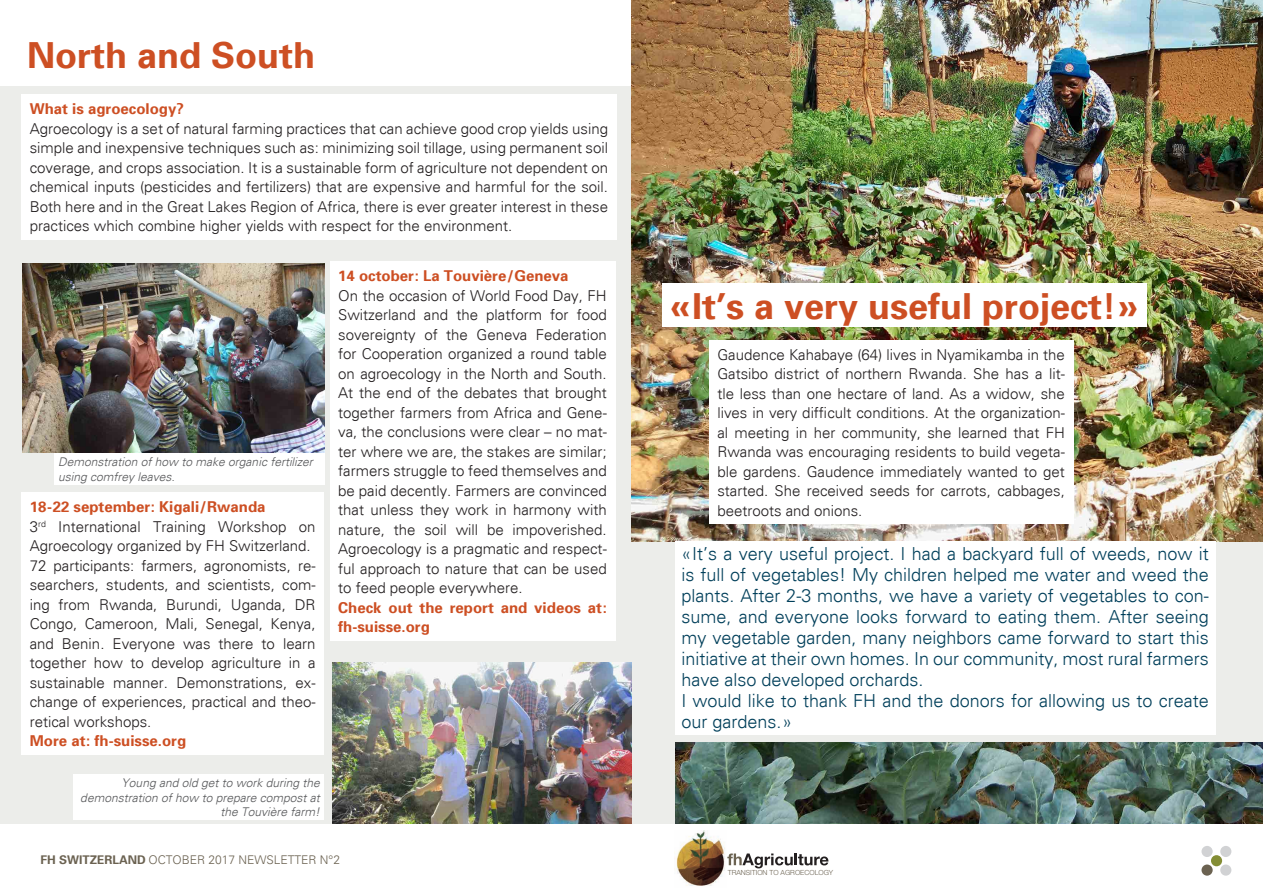
<style>
.page{position:relative;width:1263px;height:893px;background:#fff}
.page>*{position:absolute;margin:0;border:0;box-sizing:border-box;transform-origin:0 0}
.t1{font:700 36px "Univers 65";color:#cd4f23}
.t2{font:300 18px/21px "Univers";color:#003f5a;text-align:justify}
.t3{font:300 15px/19.5px "Univers";color:#231f20;text-align:justify}
.t4{font:700 15px/19.5px "Univers 65";color:#cd4f23}
.t5{font:italic 300 12px/14.4px "Univers";color:#57585a}
.Number_Bold{font:300 12px "Univers";color:#6b6251}
.t6{font:300 7.05px "Helvetica Neue LT Pro";color:#6b6251}
.s1{font-family:"Univers 65";font-weight:700}
</style>
<div class="page">
<div style="left:0;top:86px;width:1263px;height:738px;background:#ecedea"></div>
<div style="left:1211px;top:855px;width:11px;height:11px;background:#848d35;border-radius:50%"></div>
<div style="left:1201px;top:846px;width:12px;height:11px;background:#d1d2d4;border-radius:50%"></div>
<div style="left:1201px;top:864px;width:12px;height:12px;background:#6b6251;border-radius:50%"></div>
<div style="left:1220px;top:846px;width:11px;height:11px;background:#d1d2d4;border-radius:50%"></div>
<div style="left:1220px;top:864px;width:11px;height:12px;background:#d1d2d4;border-radius:50%"></div>
<img style="left:631px;top:0;width:632px;height:541px">
<img style="left:675px;top:743px;width:588px;height:81px">
<div style="left:709px;top:340px;width:364px;height:184px;background:#fff"></div>
<div style="left:21px;top:94px;width:596px;height:146px;background:#fff"></div>
<div style="left:330px;top:261px;width:285px;height:380px;background:#fff"></div>
<img style="left:22px;top:264px;width:302px;height:189px">
<div style="left:21px;top:493px;width:303px;height:262px;background:#fff"></div>
<img style="left:332px;top:662px;width:299px;height:162px">
<div style="left:54px;top:454px;width:270px;height:31px;background:#fff"></div>
<div style="left:73px;top:774px;width:251px;height:46px;background:#fff"></div>
<div style="left:675px;top:541px;width:540px;height:194px;background:#fff"></div>
<div style="left:662px;top:284px;width:484px;height:43px;background:#fff"></div>
<img style="left:675px;top:830px;width:50px;height:56px">
<svg style="left:727px;top:853px;width:101px;height:15px"></svg>
<p class="t1" style="left:27px;top:33px;width:290px">North and South</p>
<p class="t4" style="left:30px;top:98px;width:156px">What is agroecology?</p>
<p class="t3" style="left:30px;top:119px;width:580px">Agroecology is a set of natural farming practices that can achieve good crop yields using simple and inexpensive techniques such as: minimizing soil tillage, using permanent soil coverage, and crops association. It is a sustainable form of agriculture not dependent on chemical inputs (pesticides and fertilizers) that are expensive and harmful for the soil.<br>Both here and in the Great Lakes Region of Africa, there is ever greater interest in these practices which combine higher yields with respect for the environment.</p>
<p class="t4" style="left:338px;top:265px;width:232px">14 october: La Touvière/Geneva</p>
<p class="t3" style="left:338px;top:286px;width:270px">On the occasion of World Food Day, FH Switzerland and the platform for food sovereignty of the Geneva Federation for Cooperation organized a round table on agroecology in the North and South.<br>At the end of the debates that brought together farmers from Africa and Gene&shy;va, the conclusions were clear – no mat&shy;ter where we are, the stakes are similar; farmers struggle to feed themselves and be paid decently. Farmers are convinced that unless they work in harmony with nature, the soil will be impoverished.<br>Agroecology is a pragmatic and respect&shy;ful approach to nature that can be used to feed people everywhere.</p>
<p class="t4" style="left:338px;top:597px;width:270px">Check out the report and videos at: fh-suisse.org</p>
<p class="t5" style="left:58px;top:455px;width:256px">Demonstration of how to make organic fertilizer using comfrey leaves.</p>
<p class="t4" style="left:30px;top:497px;width:237px">18-22 september: Kigali/Rwanda</p>
<p class="t3" style="left:30px;top:517px;width:287px">3<sup>rd</sup> International Training Workshop on<br>Agroecology organized by FH Switzerland.</p>
<p class="t3" style="left:30px;top:556px;width:287px">72 participants: farmers, agronomists, re&shy;searchers, students, and scientists, com&shy;ing from Rwanda, Burundi, Uganda, DR Congo, Cameroon, Mali, Senegal, Kenya, and Benin. Everyone was there to learn together how to develop agriculture in a sustainable manner. Demonstrations, ex&shy;change of experiences, practical and theo&shy;retical workshops.</p>
<p class="t4" style="left:30px;top:731px;width:158px">More at: fh-suisse.org</p>
<p class="t5" style="left:80px;top:776px;width:241px;text-align:right">Young and old get to work during the demonstration of how to prepare compost at the Touvière farm!</p>
<p class="Number_Bold" style="left:40px;top:853px;width:301px"><span class="s1">FH SWITZERLAND</span> OCTOBER 2017 NEWSLETTER N°2</p>
<p class="t1" style="left:670px;top:283px;width:469px">«It’s a very useful project!»</p>
<p class="t3" style="left:717px;top:344px;width:349px">Gaudence Kahabaye (64) lives in Nyamikamba in the Gatsibo district of northern Rwanda. She has a lit&shy;tle less than one hectare of land. As a widow, she lives in very difficult conditions. At the organization&shy;al meeting in her community, she learned that FH Rwanda was encouraging residents to build vegeta&shy;ble gardens. Gaudence immediately wanted to get started. She received seeds for carrots, cabbages, beetroots and onions.</p>
<p class="t2" style="left:681px;top:544px;width:529px">«It’s a very useful project. I had a backyard full of weeds, now it is full of vegetables! My children helped me water and weed the plants. After 2-3 months, we have a variety of vegetables to con&shy;sume, and everyone looks forward to eating them. After seeing my vegetable garden, many neighbors came forward to start this initiative at their own homes. In our community, most rural farmers have also developed orchards.</p>
<p class="t2" style="left:681px;top:691px;width:529px">I would like to thank FH and the donors for allowing us to create our gardens.»</p>
<p class="t6" style="left:728px;top:868px;width:107px">TRANSITION TO AGROECOLOGY</p>
</div>
